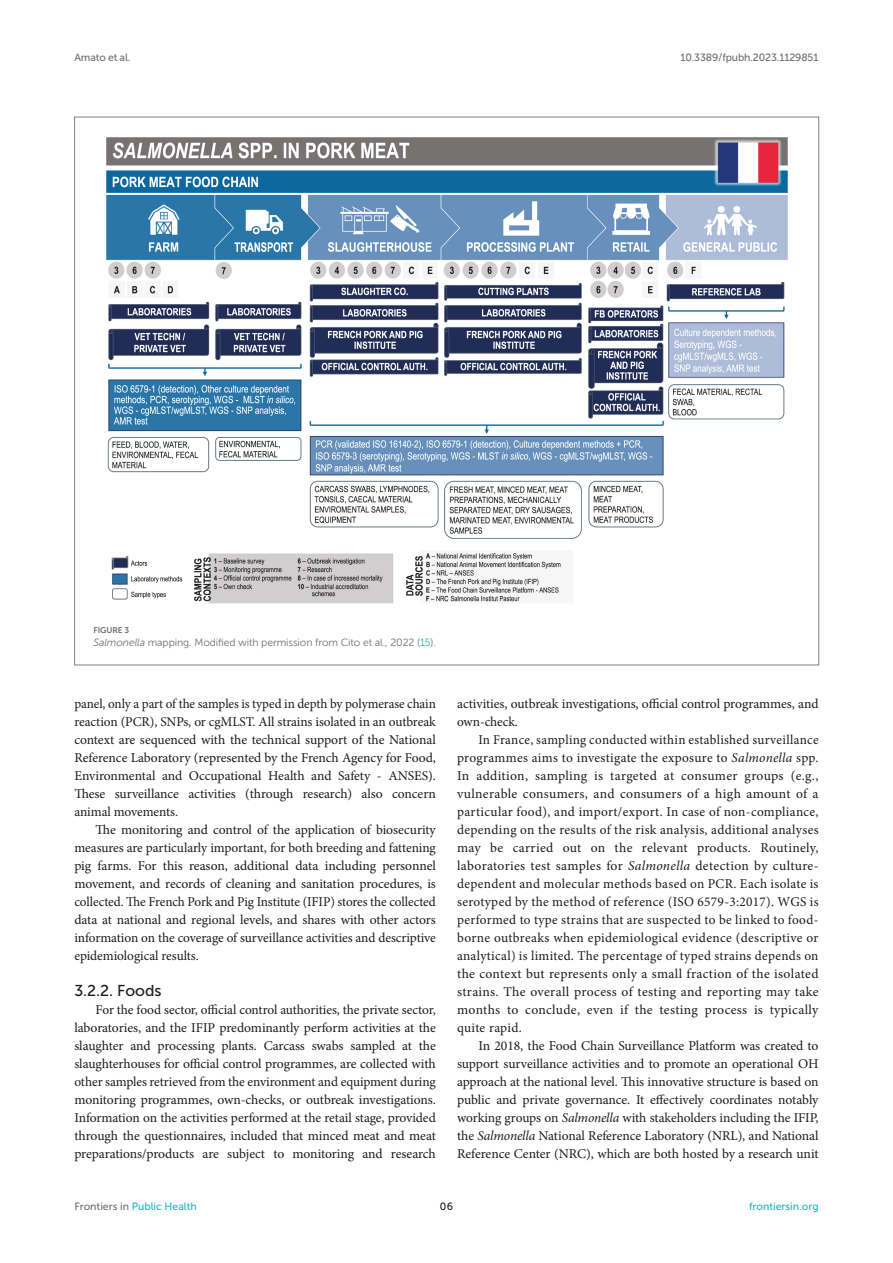
<style>
.page{position:relative;width:893px;height:1263px;background:#fff}
.page>*{position:absolute;margin:0;border:0;box-sizing:border-box;transform-origin:0 0}
.HEAD_3{font:15.75px "Museo Sans 500";color:#1b1c1b}
.TEXT{font:13.5px/18px "Minion Pro";letter-spacing:-.005em;color:#1b1c1b;text-align:justify}
.TEXT_FLUSH{font:13.5px/18px "Minion Pro";letter-spacing:-.01em;color:#1b1c1b;text-align:justify}
.FIG_LEG{font:10.5px "Museo Sans 300";letter-spacing:-.01em;color:#706f70}
.t1{font:10.5px "Museo Sans 500";color:#1db5c3}
.t2{font:10.5px "Museo Sans 500";letter-spacing:-.015em;color:#706f70}
.t3{font:10.5px "Museo Sans 500";color:#1b1c1b}
.FIG_HD{font:8.25px "Museo Sans 700";letter-spacing:-.01em;color:#706f70}
.s1{font-style:italic}
.s2{color:#1db5c3}
.s3{color:#706f70}
</style>
<div class="page">
<img style="left:106px;top:137px;width:682px;height:467px">
<p class="t2" style="left:74px;top:51px;width:57px">Amato et al.</p>
<p class="t2" style="left:680px;top:51px;width:140px">10.3389/fpubh.2023.1129851</p>
<p class="FIG_HD" style="left:94px;top:625px;width:37px">FIGURE 3</p>
<p class="FIG_LEG" style="left:94px;top:637px;width:344px"><span class="s1">Salmonella</span> mapping. Modified with permission from Cito et al., 2022 (<span class="s2">15</span>).</p>
<p class="TEXT" style="left:74px;top:695px;width:363px">panel, only a part of the samples is typed in depth by polymerase chain reaction (PCR), SNPs, or cgMLST. All strains isolated in an outbreak context are sequenced with the technical support of the National Reference Laboratory (represented by the French Agency for Food, Environmental and Occupational Health and Safety - ANSES).<br>These surveillance activities (through research) also concern animal movements.</p>
<p class="TEXT" style="left:74px;top:821px;width:363px;text-indent:21px">The monitoring and control of the application of biosecurity measures are particularly important, for both breeding and fattening pig farms. For this reason, additional data including personnel movement, and records of cleaning and sanitation procedures, is collected. The French Pork and Pig Institute (IFIP) stores the collected data at national and regional levels, and shares with other actors information on the coverage of surveillance activities and descriptive epidemiological results.</p>
<p class="HEAD_3" style="left:74px;top:982px;width:89px">3.2.2. Foods</p>
<p class="TEXT_FLUSH" style="left:74px;top:1001px;width:363px;text-indent:21px">For the food sector, official control authorities, the private sector, laboratories, and the IFIP predominantly perform activities at the slaughter and processing plants. Carcass swabs sampled at the slaughterhouses for official control programmes, are collected with other samples retrieved from the environment and equipment during monitoring programmes, own-checks, or outbreak investigations.<br>Information on the activities performed at the retail stage, provided through the questionnaires, included that minced meat and meat preparations/products are subject to monitoring and research</p>
<p class="TEXT_FLUSH" style="left:457px;top:695px;width:363px">activities, outbreak investigations, official control programmes, and own-check.</p>
<p class="TEXT" style="left:457px;top:731px;width:363px;text-indent:21px">In France, sampling conducted within established surveillance programmes aims to investigate the exposure to <span class="s1">Salmonella</span> spp.<br>In addition, sampling is targeted at consumer groups (e.g., vulnerable consumers, and consumers of a high amount of a particular food), and import/export. In case of non-compliance, depending on the results of the risk analysis, additional analyses may be carried out on the relevant products. Routinely, laboratories test samples for <span class="s1">Salmonella</span> detection by culture&shy;dependent and molecular methods based on PCR. Each isolate is serotyped by the method of reference (ISO 6579-3:2017). WGS is performed to type strains that are suspected to be linked to food&shy;borne outbreaks when epidemiological evidence (descriptive or analytical) is limited. The percentage of typed strains depends on the context but represents only a small fraction of the isolated strains. The overall process of testing and reporting may take months to conclude, even if the testing process is typically quite rapid.</p>
<p class="TEXT" style="left:457px;top:1037px;width:363px;text-indent:21px">In 2018, the Food Chain Surveillance Platform was created to support surveillance activities and to promote an operational OH approach at the national level. This innovative structure is based on public and private governance. It effectively coordinates notably working groups on <span class="s1">Salmonella</span> with stakeholders including the IFIP, the <span class="s1">Salmonella</span> National Reference Laboratory (NRL), and National Reference Center (NRC), which are both hosted by a research unit</p>
<p class="t1" style="left:74px;top:1200px;width:124px"><span class="s3">Frontiers in</span> Public Health</p>
<p class="t3" style="left:440px;top:1200px;width:15px">06</p>
<p class="t1" style="left:749px;top:1200px;width:71px">frontiersin.org</p>
</div>
